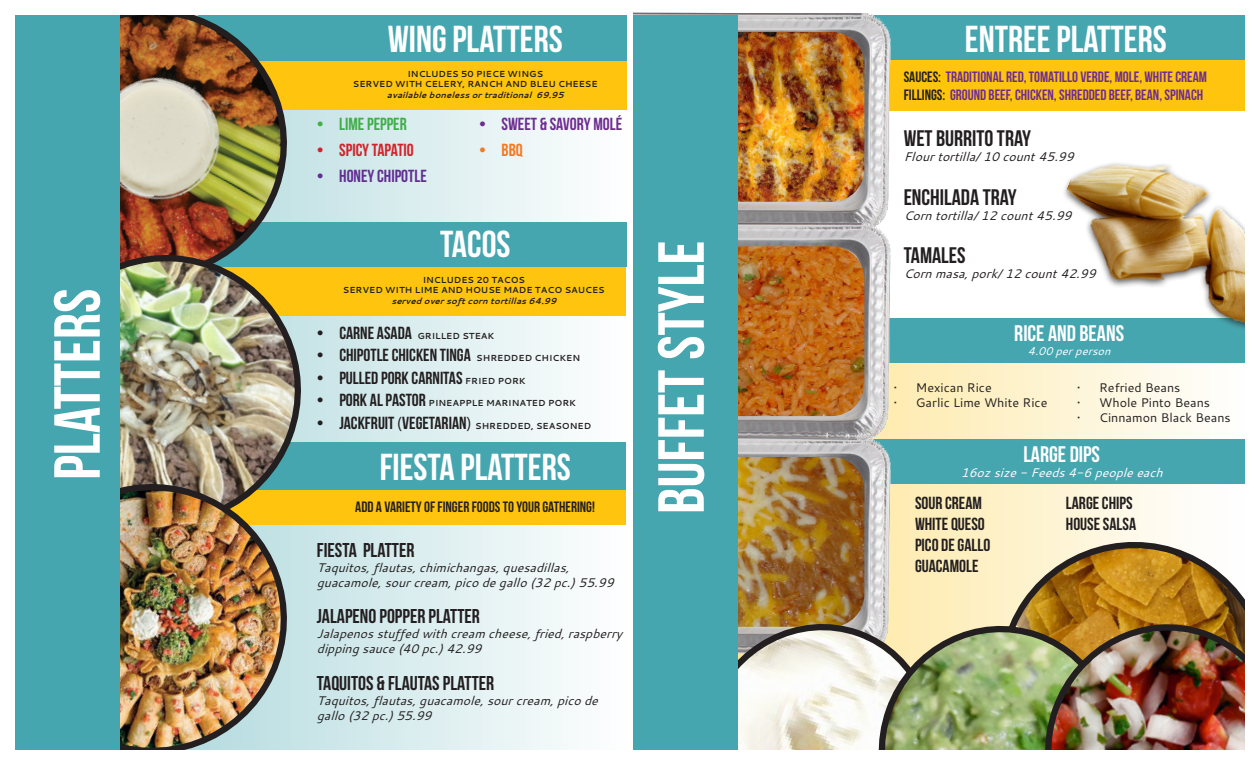
<style>
.page{position:relative;width:1260px;height:765px;background:#fff}
.page>*{position:absolute;margin:0;border:0;box-sizing:border-box;transform-origin:0 0}
.t1{font:65px "Bebas Neue";color:#fff}
.t2{font:37.5px "Bebas Neue";color:#fff}
.t3{font:22.5px "Bebas Neue";color:#231f20}
.t4{font:22.5px "Bebas Neue";color:#fff}
.t5{font:20px "Bebas Neue";color:#231f20}
.t6{font:17.5px "Bebas Neue";color:#231f20}
.t7{font:17.5px "Bebas Neue";color:#6e2c91}
.t8{font:17.5px "Bebas Neue";color:#612d91}
.t9{font:17.5px "Bebas Neue";color:#d1232a}
.t10{font:17.5px "Bebas Neue";color:#40ae49}
.t11{font:17.5px "Bebas Neue";color:#f47921}
.t12{font:15px "Bebas Neue";color:#6e2c91}
.t13{font:15px "Bebas Neue";color:#231f20}
.t14{font:italic 12.5px/15px "Cantarell";color:#231f20}
.t15{font:12.5px "Cantarell";color:#231f20}
.t16{font:italic 12.5px "Cantarell";color:#fff}
.t17{font:italic 11.25px "Cantarell";color:#fff}
.t18{font:700 8.75px "Cantarell";color:#231f20}
.t19{font:italic 700 8.75px "Cantarell";color:#231f20}
.s1{font-family:"Bebas Neue";font-weight:400;font-size:17.5px}
.s2{font-family:"Cantarell";font-weight:700;font-size:8.75px}
.s3{font-family:"Myriad Pro"}
.s4{color:#231f20}
</style>
<div class="page">
<svg style="left:309px;top:110px;width:317px;height:640px"></svg>
<div style="left:118px;top:60px;width:508px;height:50px;background:#fec40e"></div>
<div style="left:198px;top:15px;width:428px;height:46px;background:#46a6af"></div>
<div style="left:195px;top:222px;width:431px;height:45px;background:#46a6af"></div>
<img style="left:119px;top:15px;width:190px;height:226px">
<div style="left:117px;top:267px;width:509px;height:48px;background:#fec40e"></div>
<div style="left:194px;top:442px;width:432px;height:49px;background:#46a6af"></div>
<svg style="left:893px;top:363px;width:309px;height:243px;background:#fef1cb"></svg>
<div style="left:119px;top:491px;width:507px;height:34px;background:#fec40e"></div>
<img style="left:119px;top:241px;width:204px;height:306px">
<img style="left:119px;top:460px;width:192px;height:290px">
<div style="left:15px;top:15px;width:104px;height:735px;background:#46a6af"></div>
<div style="left:738px;top:439px;width:507px;height:45px;background:#46a6af"></div>
<div style="left:738px;top:15px;width:507px;height:45px;background:#46a6af"></div>
<div style="left:738px;top:318px;width:507px;height:45px;background:#46a6af"></div>
<div style="left:737px;top:60px;width:508px;height:50px;background:#fec40e"></div>
<img style="left:634px;top:12px;width:259px;height:157px">
<img style="left:738px;top:454px;width:155px;height:150px">
<img style="left:738px;top:169px;width:155px;height:285px">
<img style="left:738px;top:32px;width:126px;height:170px">
<img style="left:738px;top:457px;width:126px;height:147px">
<svg style="left:738px;top:604px;width:218px;height:146px"></svg>
<img style="left:738px;top:246px;width:126px;height:170px">
<div style="left:634px;top:15px;width:104px;height:735px;background:#46a6af"></div>
<div style="left:1076px;top:484px;width:169px;height:112px;background:linear-gradient(to right,#fef6dc,#feffff)"></div>
<svg style="left:976px;top:518px;width:269px;height:88px"></svg>
<img style="left:859px;top:606px;width:166px;height:144px">
<img style="left:1025px;top:605px;width:220px;height:145px">
<img style="left:1064px;top:163px;width:181px;height:166px">
<p class="t1" style="left:42px;top:480px;width:193px;rotate:-90deg">PLATTERS</p>
<p class="t2" style="left:388px;top:19px;width:176px">WING PLATTERS</p>
<p class="t18" style="left:407px;top:68px;width:137px">INCLUDES 50 PIECE WINGS</p>
<p class="t18" style="left:353px;top:78px;width:246px">SERVED WITH CELERY, RANCH AND BLEU CHEESE</p>
<p class="t19" style="left:387px;top:89px;width:178px">available boneless or traditional 69.95</p>
<p class="t10" style="left:317px;top:114px;width:92px">• LIME PEPPER</p>
<p class="t9" style="left:317px;top:141px;width:99px">• SPICY TAPATIO</p>
<p class="t8" style="left:317px;top:167px;width:112px">• HONEY CHIPOTLE</p>
<p class="t7" style="left:479px;top:114px;width:145px">• SWEET &amp; SAVORY MOLÉ</p>
<p class="t11" style="left:479px;top:141px;width:45px">• BBQ</p>
<p class="t2" style="left:440px;top:223px;width:72px">TACOS</p>
<p class="t18" style="left:423px;top:273px;width:104px">INCLUDES 20 TACOS</p>
<p class="t18" style="left:343px;top:284px;width:263px">SERVED WITH LIME AND HOUSE MADE TACO SAUCES</p>
<p class="t19" style="left:391px;top:294px;width:167px">served over soft corn tortillas 64.99</p>
<p class="t18" style="left:317px;top:329px;width:179px"><span class="s1">• CARNE ASADA</span> GRILLED STEAK</p>
<p class="t6" style="left:317px;top:345px;width:265px">• CHIPOTLE CHICKEN TINGA <span class="s2">SHREDDED CHICKEN</span></p>
<p class="t6" style="left:317px;top:368px;width:210px">• PULLED PORK CARNITAS <span class="s2">FRIED PORK</span></p>
<p class="t18" style="left:317px;top:397px;width:261px"><span class="s1">• PORK AL PASTOR</span> PINEAPPLE MARINATED PORK</p>
<p class="t6" style="left:317px;top:413px;width:276px">• JACKFRUIT <span class="s3">(</span>VEGETARIAN<span class="s3">)</span> <span class="s2">SHREDDED, SEASONED</span></p>
<p class="t2" style="left:380px;top:447px;width:193px">FIESTA PLATTERS</p>
<p class="t13" style="left:355px;top:499px;width:241px">ADD A VARIETY OF FINGER FOODS TO YOUR GATHERING!</p>
<p class="t5" style="left:317px;top:539px;width:99px">FIESTA PLATTER</p>
<p class="t14" style="left:317px;top:560px;width:254px">Taquitos, flautas, chimichangas, quesadillas,</p>
<p class="t14" style="left:317px;top:575px;width:298px">guacamole, sour cream, pico de gallo (32 pc.) 55.99</p>
<p class="t5" style="left:317px;top:605px;width:165px">JALAPENO POPPER PLATTER</p>
<p class="t14" style="left:317px;top:626px;width:307px">Jalapenos stuffed with cream cheese, fried, raspberry</p>
<p class="t14" style="left:317px;top:641px;width:166px">dipping sauce (40 pc.) 42.99</p>
<p class="t5" style="left:317px;top:673px;width:179px">TAQUITOS &amp; FLAUTAS PLATTER</p>
<p class="t14" style="left:317px;top:693px;width:283px">Taquitos, flautas, guacamole, sour cream, pico de gallo (32 pc.) 55.99</p>
<p class="t1" style="left:646px;top:514px;width:275px;rotate:-90deg">BUFFET STYLE</p>
<p class="t2" style="left:965px;top:19px;width:203px">ENTREE PLATTERS</p>
<p class="t12" style="left:904px;top:68px;width:305px"><span class="s4">SAUCES:</span> TRADITIONAL RED, TOMATILLO VERDE, MOLE, WHITE CREAM</p>
<p class="t12" style="left:904px;top:86px;width:301px"><span class="s4">FILLINGS:</span> GROUND BEEF, CHICKEN, SHREDDED BEEF, BEAN, SPINACH</p>
<p class="t3" style="left:904px;top:126px;width:129px">WET BURRITO TRAY</p>
<p class="t14" style="left:904px;top:149px;width:172px">Flour tortilla/ 10 count 45.99</p>
<p class="t3" style="left:904px;top:184px;width:115px">ENCHILADA TRAY</p>
<p class="t14" style="left:904px;top:207px;width:169px">Corn tortilla/ 12 count 45.99</p>
<p class="t3" style="left:904px;top:243px;width:63px">TAMALES</p>
<p class="t14" style="left:904px;top:265px;width:193px">Corn masa, pork/ 12 count 42.99</p>
<p class="t4" style="left:1014px;top:321px;width:111px">RICE AND BEANS</p>
<p class="t17" style="left:1028px;top:343px;width:84px">4.00 per person</p>
<p class="t15" style="left:893px;top:379px;width:100px">• Mexican Rice</p>
<p class="t15" style="left:893px;top:394px;width:155px">• Garlic Lime White Rice</p>
<p class="t15" style="left:1077px;top:379px;width:105px">• Refried Beans</p>
<p class="t15" style="left:1077px;top:394px;width:135px">• Whole Pinto Beans</p>
<p class="t15" style="left:1077px;top:409px;width:156px">• Cinnamon Black Beans</p>
<p class="t4" style="left:1023px;top:441px;width:78px">LARGE DIPS</p>
<p class="t16" style="left:961px;top:463px;width:203px">16oz size - Feeds 4-6 people each</p>
<p class="t6" style="left:915px;top:494px;width:69px">SOUR CREAM</p>
<p class="t6" style="left:915px;top:515px;width:71px">WHITE QUESO</p>
<p class="t6" style="left:915px;top:536px;width:77px">PICO DE GALLO</p>
<p class="t6" style="left:915px;top:557px;width:65px">GUACAMOLE</p>
<p class="t6" style="left:1066px;top:494px;width:68px">LARGE CHIPS</p>
<p class="t6" style="left:1066px;top:515px;width:72px">HOUSE SALSA</p>
</div>
